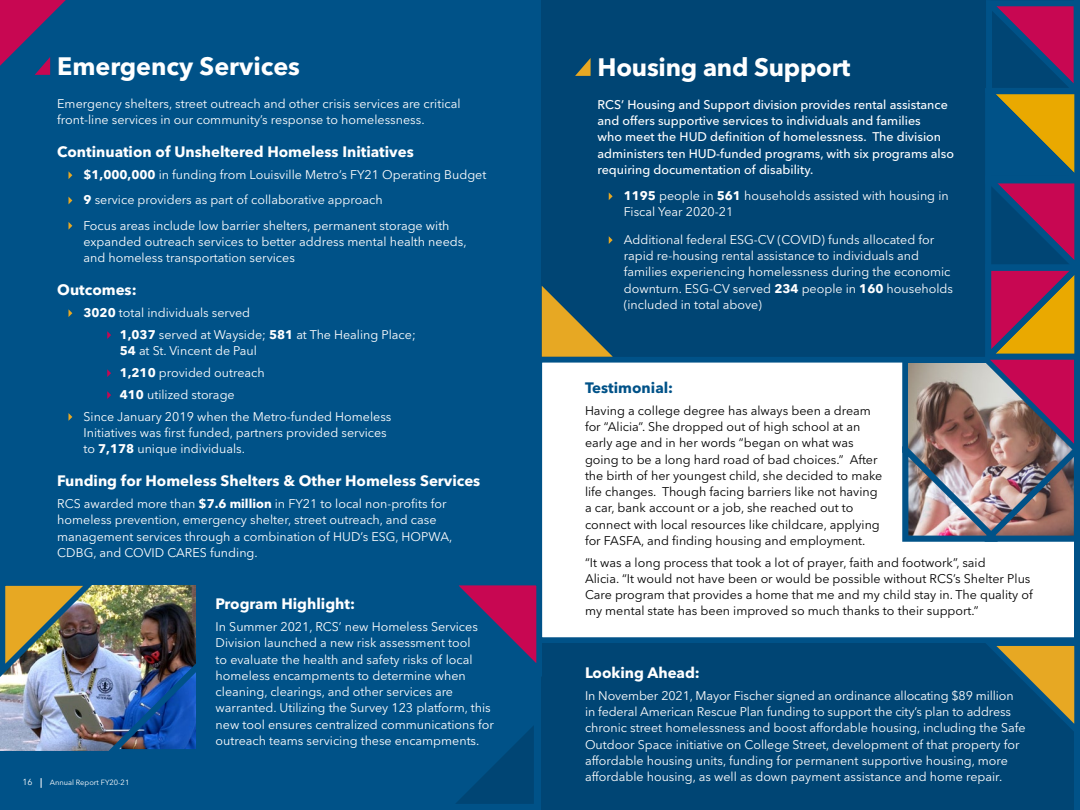
<style>
.page{position:relative;width:1080px;height:810px;background:#fff}
.page>*{position:absolute;margin:0;border:0;box-sizing:border-box;transform-origin:0 0}
.t1{font:700 25px "Avenir Next LT Pro";letter-spacing:-.01em;color:#fff}
.t2{font:700 15px "Avenir Next LT Pro";color:#fff}
.t3{font:700 15px "Avenir Next LT Pro";color:#005288}
.t4{font:12.5px/16.2px "Avenir Next LT Pro";color:#fff}
.t5{font:12.5px/16.2px "Avenir Next LT Pro";color:#000}
.t6{font:500 12.5px/16.2px "Avenir Next LT Pro";color:#fff}
.t7{font:8.75px "Avenir Next LT Pro";color:#fff}
.t8{font:7.5px "Avenir Next LT Pro";color:#fff}
.s1{font-weight:700}
</style>
<div class="page">
<div style="left:0;top:0;width:540px;height:810px;background:#005288"></div>
<div style="left:542px;top:0;width:538px;height:810px;background:#004574"></div>
<div style="left:540px;top:357px;width:534px;height:286px;background:#fff"></div>
<svg style="left:575px;top:58px;width:16px;height:18px"></svg>
<div style="left:1074px;top:0;width:6px;height:810px;background:#005288"></div>
<svg style="left:976px;top:637px;width:99px;height:94px"></svg>
<svg style="left:609px;top:193px;width:4px;height:7px"></svg>
<svg style="left:609px;top:236px;width:4px;height:8px"></svg>
<svg style="left:69px;top:172px;width:3px;height:7px"></svg>
<svg style="left:69px;top:197px;width:3px;height:7px"></svg>
<svg style="left:69px;top:222px;width:3px;height:7px"></svg>
<svg style="left:69px;top:310px;width:3px;height:7px"></svg>
<svg style="left:107px;top:331px;width:4px;height:8px"></svg>
<svg style="left:107px;top:369px;width:4px;height:8px"></svg>
<svg style="left:107px;top:391px;width:4px;height:8px"></svg>
<svg style="left:69px;top:413px;width:3px;height:7px"></svg>
<svg style="left:0;top:0;width:66px;height:75px"></svg>
<svg style="left:456px;top:726px;width:78px;height:78px"></svg>
<svg style="left:542px;top:286px;width:71px;height:71px"></svg>
<svg style="left:458px;top:577px;width:87px;height:107px"></svg>
<svg style="left:902px;top:0;width:173px;height:542px"></svg>
<img style="left:0;top:585px;width:196px;height:166px">
<h1 class="t1" style="left:57px;top:51px;width:244px">Emergency Services</h1>
<p class="t4" style="left:57px;top:95px;width:405px">Emergency shelters, street outreach and other crisis services are critical front-line services in our community’s response to homelessness.</p>
<p class="t2" style="left:57px;top:143px;width:358px">Continuation of Unsheltered Homeless Initiatives</p>
<p class="t4" style="left:84px;top:162px;width:404px;line-height:25.2px"><span class="s1">$1,000,000</span> in funding from Louisville Metro’s FY21 Operating Budget<br><span class="s1">9</span> service providers as part of collaborative approach<br>Focus areas include low barrier shelters, permanent storage with</p>
<p class="t4" style="left:84px;top:233px;width:385px">expanded outreach services to better address mental health needs, and homeless transportation services</p>
<p class="t2" style="left:57px;top:281px;width:81px">Outcomes:</p>
<p class="t4" style="left:120px;top:302px;width:297px;line-height:21.9px;text-indent:-36px"><span class="s1">3020</span> total individuals served<br><span class="s1">1,037</span> served at Wayside; <span class="s1">581</span> at The Healing Place;</p>
<p class="t4" style="left:120px;top:343px;width:139px"><span class="s1">54</span> at St. Vincent de Paul</p>
<p class="t4" style="left:120px;top:365px;width:146px"><span class="s1">1,210</span> provided outreach</p>
<p class="t4" style="left:120px;top:386px;width:116px"><span class="s1">410</span> utilized storage</p>
<p class="t4" style="left:84px;top:408px;width:310px">Since January 2019 when the Metro-funded Homeless</p>
<p class="t4" style="left:84px;top:425px;width:305px">Initiatives was first funded, partners provided services to <span class="s1">7,178</span> unique individuals.</p>
<p class="t2" style="left:57px;top:472px;width:425px">Funding for Homeless Shelters &amp; Other Homeless Services</p>
<p class="t4" style="left:57px;top:496px;width:397px">RCS awarded more than <span class="s1">$7.6 million</span> in FY21 to local non-profits for homeless prevention, emergency shelter, street outreach, and case management services through a combination of HUD’s ESG, HOPWA, CDBG, and COVID CARES funding.</p>
<p class="t2" style="left:216px;top:595px;width:141px">Program Highlight:</p>
<p class="t4" style="left:216px;top:619px;width:280px">In Summer 2021, RCS’ new Homeless Services Division launched a new risk assessment tool<br>to evaluate the health and safety risks of local homeless encampments to determine when cleaning, clearings, and other services are warranted. Utilizing the Survey 123 platform, this new tool ensures centralized communications for outreach teams servicing these encampments.</p>
<p class="t7" style="left:22px;top:777px;width:12px">16</p>
<p class="t8" style="left:50px;top:778px;width:81px">Annual Report FY20-21</p>
<h1 class="t1" style="left:598px;top:52px;width:254px">Housing and Support</h1>
<p class="t6" style="left:598px;top:96px;width:358px">RCS’ Housing and Support division provides rental assistance and offers supportive services to individuals and families<br>who meet the HUD definition of homelessness. The division administers ten HUD-funded programs, with six programs also requiring documentation of disability.</p>
<p class="t4" style="left:624px;top:188px;width:326px"><span class="s1">1195</span> people in <span class="s1">561</span> households assisted with housing in<br>Fiscal Year 2020-21</p>
<p class="t4" style="left:624px;top:231px;width:331px">Additional federal ESG-CV (COVID) funds allocated for rapid re-housing rental assistance to individuals and families experiencing homelessness during the economic downturn. ESG-CV served <span class="s1">234</span> people in <span class="s1">160</span> households (included in total above)</p>
<p class="t3" style="left:585px;top:378px;width:90px">Testimonial:</p>
<p class="t5" style="left:585px;top:402px;width:299px">Having a college degree has always been a dream for “Alicia”. She dropped out of high school at an early age and in her words “began on what was going to be a long hard road of bad choices.” After the birth of her youngest child, she decided to make life changes. Though facing barriers like not having a car, bank account or a job, she reached out to connect with local resources like childcare, applying for FASFA, and finding housing and employment.</p>
<p class="t5" style="left:585px;top:554px;width:449px">“It was a long process that took a lot of prayer, faith and footwork”, said<br>Alicia. “It would not have been or would be possible without RCS’s Shelter Plus Care program that provides a home that me and my child stay in. The quality of my mental state has been improved so much thanks to their support.”</p>
<p class="t2" style="left:585px;top:663px;width:116px">Looking Ahead:</p>
<p class="t4" style="left:585px;top:687px;width:442px">In November 2021, Mayor Fischer signed an ordinance allocating $89 million in federal American Rescue Plan funding to support the city’s plan to address chronic street homelessness and boost affordable housing, including the Safe Outdoor Space initiative on College Street, development of that property for affordable housing units, funding for permanent supportive housing, more affordable housing, as well as down payment assistance and home repair.</p>
</div>
